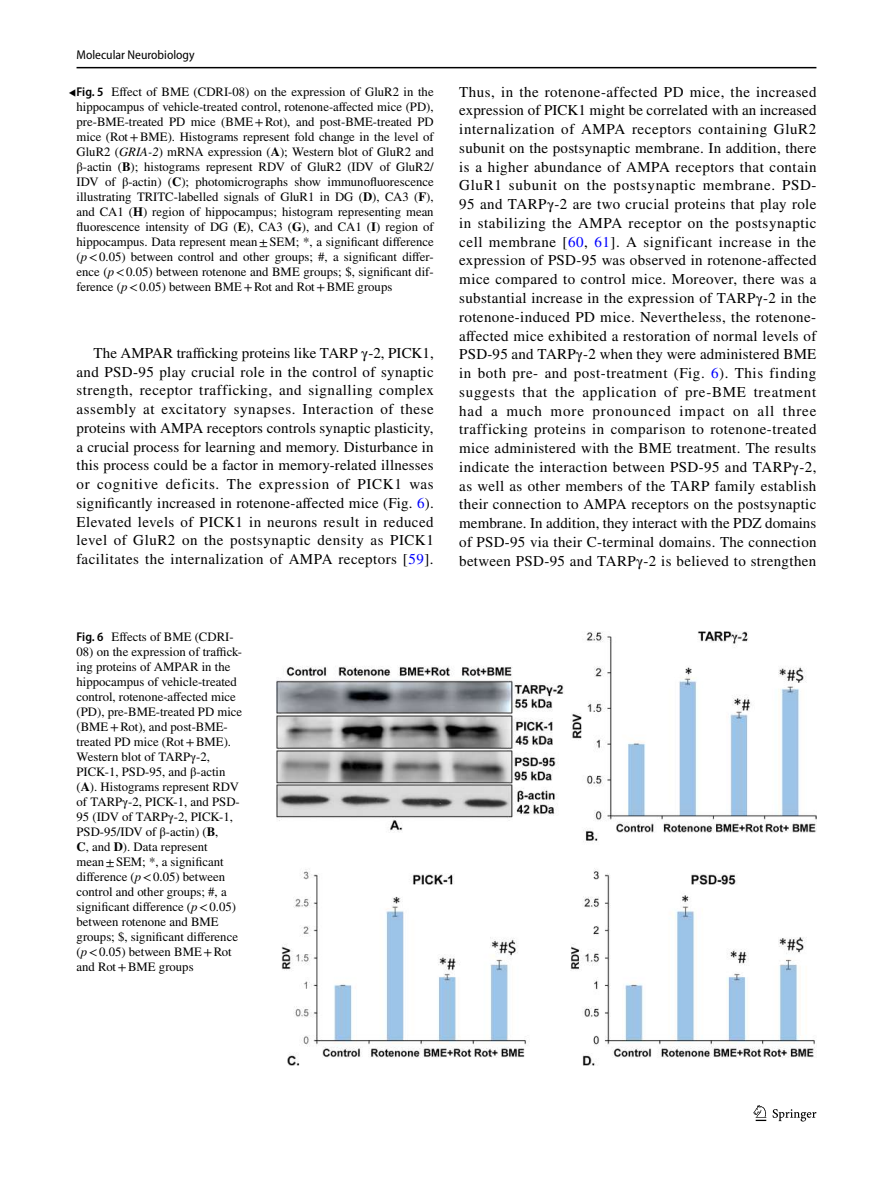
<style>
.page{position:relative;width:893px;height:1187px;background:#fff}
.page>*{position:absolute;margin:0;border:0;box-sizing:border-box;transform-origin:0 0}
.t1{font:15px/18.8px "STIX";letter-spacing:.025em;color:#000;text-align:justify}
.t2{font:12.75px/15px "STIX";color:#000;text-align:justify}
.t3{font:semi-condensed 12.75px "Myriad Pro";color:#000}
.s1{font-family:"STIX Math";font-size:12px}
.s2{font-family:"Myriad Pro";font-weight:600;font-stretch:semi-condensed}
.s3{font-style:italic}
.s4{font-weight:700}
.s5{color:#00f}
</style>
<div class="page">
<hr style="left:77px;top:67px;width:739px;height:1px;background:#000">
<svg style="left:753px;top:1105px;width:13px;height:15px"></svg>
<svg style="left:773px;top:1109px;width:43px;height:12px"></svg>
<img style="left:276px;top:631px;width:540px;height:434px">
<p class="t3" style="left:77px;top:48px;width:120px">Molecular Neurobiology</p>
<p class="t2" style="left:77px;top:85px;width:359px;text-indent:-8px"><span class="s1">◂</span><span class="s2">Fig. 5</span> Effect of BME (CDRI-08) on the expression of GluR2 in the hippocampus of vehicle-treated control, rotenone-affected mice (PD), pre-BME-treated PD mice (BME+Rot), and post-BME-treated PD mice (Rot+BME). Histograms represent fold change in the level of GluR2 (<span class="s3">GRIA-2</span>) mRNA expression (<span class="s4">A</span>); Western blot of GluR2 and β-actin (<span class="s4">B</span>); histograms represent RDV of GluR2 (IDV of GluR2/ IDV of β-actin) (<span class="s4">C</span>); photomicrographs show immunofluorescence illustrating TRITC-labelled signals of GluR1 in DG (<span class="s4">D</span>), CA3 (<span class="s4">F</span>), and CA1 (<span class="s4">H</span>) region of hippocampus; histogram representing mean fluorescence intensity of DG (<span class="s4">E</span>), CA3 (<span class="s4">G</span>), and CA1 (<span class="s4">I</span>) region of hippocampus. Data represent mean±SEM; *, a significant difference (<span class="s3">p</span>&lt;0.05) between control and other groups; #, a significant differ&shy;ence (<span class="s3">p</span>&lt;0.05) between rotenone and BME groups; $, significant dif&shy;ference (<span class="s3">p</span>&lt;0.05) between BME+Rot and Rot+BME groups</p>
<p class="t1" style="left:77px;top:344px;width:359px;text-indent:17px">The AMPAR trafficking proteins like TARP γ-2, PICK1, and PSD-95 play crucial role in the control of synaptic strength, receptor trafficking, and signalling complex assembly at excitatory synapses. Interaction of these proteins with AMPA receptors controls synaptic plasticity, a crucial process for learning and memory. Disturbance in this process could be a factor in memory-related illnesses or cognitive deficits. The expression of PICK1 was significantly increased in rotenone-affected mice (Fig. <span class="s5">6</span>).<br>Elevated levels of PICK1 in neurons result in reduced level of GluR2 on the postsynaptic density as PICK1 facilitates the internalization of AMPA receptors [<span class="s5">59</span>].</p>
<p class="t1" style="left:459px;top:83px;width:359px">Thus, in the rotenone-affected PD mice, the increased expression of PICK1 might be correlated with an increased internalization of AMPA receptors containing GluR2 subunit on the postsynaptic membrane. In addition, there is a higher abundance of AMPA receptors that contain GluR1 subunit on the postsynaptic membrane. PSD-95 and TARPγ-2 are two crucial proteins that play role in stabilizing the AMPA receptor on the postsynaptic cell membrane [<span class="s5">60</span>, <span class="s5">61</span>]. A significant increase in the expression of PSD-95 was observed in rotenone-affected mice compared to control mice. Moreover, there was a substantial increase in the expression of TARPγ-2 in the rotenone-induced PD mice. Nevertheless, the rotenone&shy;affected mice exhibited a restoration of normal levels of PSD-95 and TARPγ-2 when they were administered BME in both pre- and post-treatment (Fig. <span class="s5">6</span>). This finding suggests that the application of pre-BME treatment had a much more pronounced impact on all three trafficking proteins in comparison to rotenone-treated mice administered with the BME treatment. The results indicate the interaction between PSD-95 and TARPγ-2, as well as other members of the TARP family establish their connection to AMPA receptors on the postsynaptic membrane. In addition, they interact with the PDZ domains of PSD-95 via their C-terminal domains. The connection between PSD-95 and TARPγ-2 is believed to strengthen</p>
<p class="t2" style="left:77px;top:629px;width:159px"><span class="s2">Fig. 6</span> Effects of BME (CDRI-</p>
<p class="t2" style="left:77px;top:644px;width:167px;text-align:left">08) on the expression of traffick&shy;ing proteins of AMPAR in the hippocampus of vehicle-treated control, rotenone-affected mice (PD), pre-BME-treated PD mice (BME+Rot), and post-BME&shy;treated PD mice (Rot+BME).<br>Western blot of TARPγ-2,<br>PICK-1, PSD-95, and β-actin (<span class="s4">A</span>). Histograms represent RDV of TARPγ-2, PICK-1, and PSD-<br>95 (IDV of TARPγ-2, PICK-1,<br>PSD-95/IDV of β-actin) (<span class="s4">B</span>,<br><span class="s4">C</span>, and <span class="s4">D</span>). Data represent mean±SEM; *, a significant difference (<span class="s3">p</span>&lt;0.05) between control and other groups; #, a significant difference (<span class="s3">p</span>&lt;0.05) between rotenone and BME groups; $, significant difference (<span class="s3">p</span>&lt;0.05) between BME+Rot and Rot+BME groups</p>
</div>
